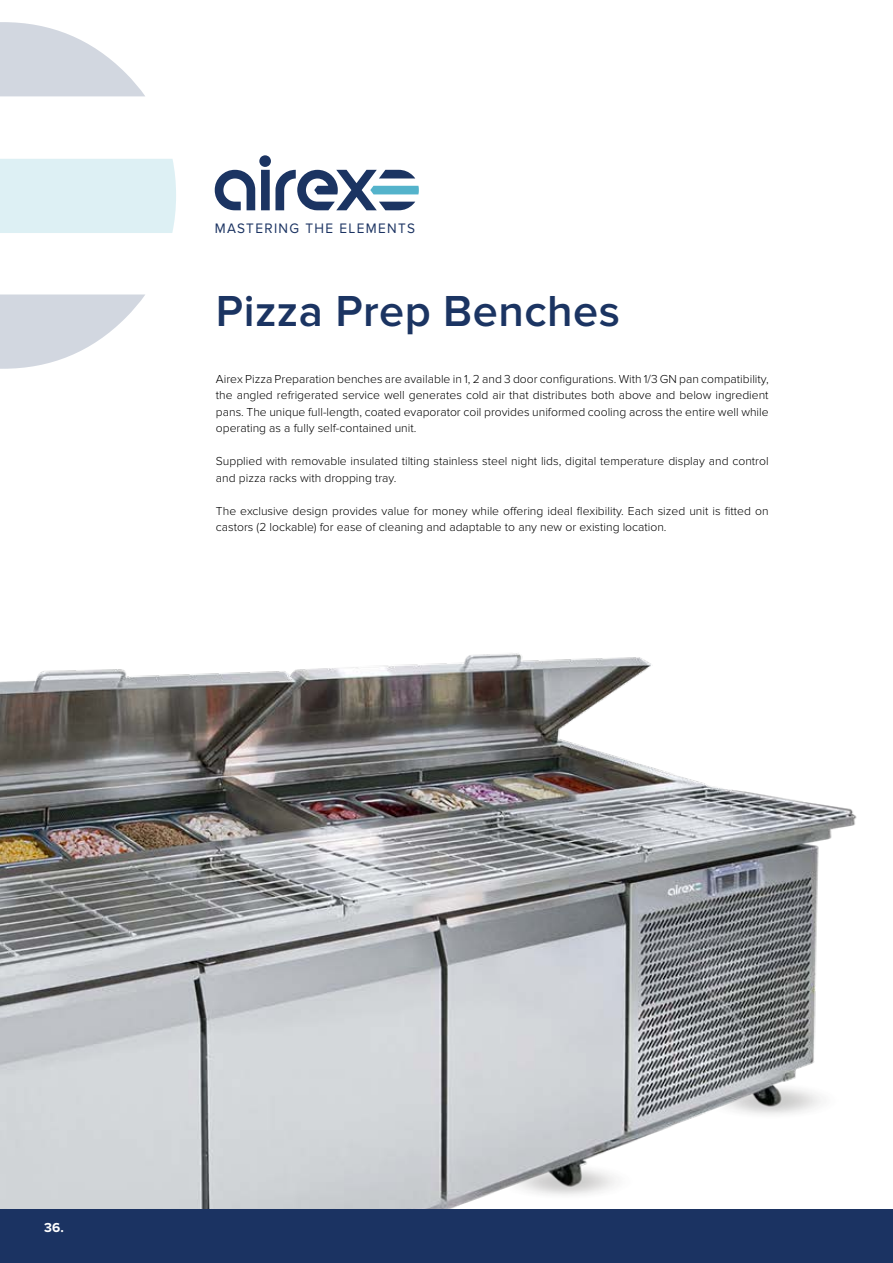
<style>
.page{position:relative;width:893px;height:1263px;background:#fff}
.page>*{position:absolute;margin:0;border:0;box-sizing:border-box;transform-origin:0 0}
.t1{font:600 45px "Proxima Nova";letter-spacing:.01em;color:#1b3462}
.t2{font:14.25px "Proxima Nova";letter-spacing:.1em;color:#1b3362;scale:.95 1}
.t3{font:700 13.5px "Proxima Nova";color:#fff}
.t4{font:300 12px/16.5px "Proxima Nova";color:#000}
</style>
<div class="page">
<img style="left:0;top:653px;width:857px;height:556px">
<div style="left:0;top:1209px;width:893px;height:54px;background:#1b3362"></div>
<svg style="left:0;top:22px;width:145px;height:74px"></svg>
<svg style="left:0;top:294px;width:145px;height:75px"></svg>
<div style="left:0;top:159px;width:176px;height:74px;background:#ddf0f4"></div>
<svg style="left:215px;top:155px;width:204px;height:55px"></svg>
<p class="t2" style="left:215px;top:221px;width:212px">MASTERING THE ELEMENTS</p>
<h1 class="t1" style="left:216px;top:285px;width:405px">Pizza Prep Benches</h1>
<p class="t4" style="left:216px;top:371px;width:554px;text-align:justify">Airex Pizza Preparation benches are available in 1, 2 and 3 door configurations. With 1/3 GN pan compatibility, the angled refrigerated service well generates cold air that distributes both above and below ingredient pans. The unique full-length, coated evaporator coil provides uniformed cooling across the entire well while operating as a fully self-contained unit.</p>
<p class="t4" style="left:216px;top:453px;width:554px">Supplied with removable insulated tilting stainless steel night lids, digital temperature display and control and pizza racks with dropping tray.</p>
<p class="t4" style="left:216px;top:503px;width:554px">The exclusive design provides value for money while offering ideal flexibility. Each sized unit is fitted on castors (2 lockable) for ease of cleaning and adaptable to any new or existing location.</p>
<p class="t3" style="left:44px;top:1220px;width:21px">36.</p>
</div>
